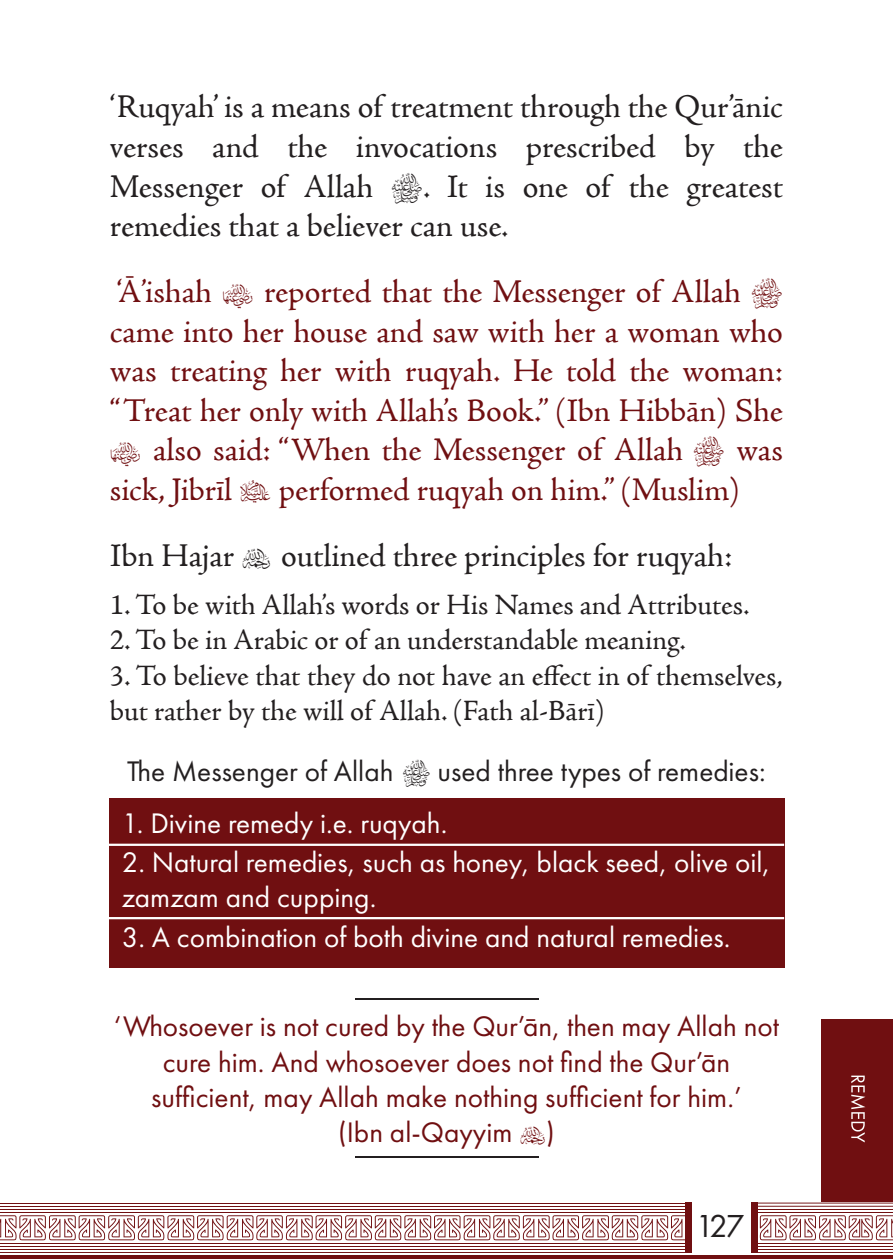
<style>
.page{position:relative;width:893px;height:1259px;background:#fff}
.page>*{position:absolute;margin:0;border:0;box-sizing:border-box;transform-origin:0 0}
.t1{font:33px/39.6px "Adobe Jenson Pro";letter-spacing:-.005em;color:#231f20;text-align:justify}
.t2{font:33px/39.6px "Adobe Jenson Pro";letter-spacing:-.005em;color:#700f11}
.t3{font:33px "Futura PT";color:#231f20}
.t4{font:32.7px/39.3px "Adobe Jenson Pro";color:#700f11}
.t5{font:29.4px/35.1px "Adobe Jenson Pro";letter-spacing:-.005em;color:#231f20}
.t6{font:29.4px/35.1px "Futura PT";color:#700f11;text-align:center}
.t7{font:29.4px/35.1px "Futura PT";color:#fff}
.t8{font:29.4px "Futura PT";color:#231f20}
</style>
<div class="page">
<hr style="left:0;top:1202px;width:692px;height:1px;background:#700f11">
<hr style="left:0;top:1205px;width:692px;height:1px;background:#700f11">
<hr style="left:0;top:1212px;width:692px;height:1px;background:#700f11">
<hr style="left:0;top:1209px;width:692px;height:1px;background:#700f11">
<svg style="left:0;top:1215px;width:685px;height:25px"></svg>
<hr style="left:0;top:1242px;width:692px;height:1px;background:#700f11">
<hr style="left:0;top:1245px;width:692px;height:1px;background:#700f11">
<hr style="left:0;top:1248px;width:692px;height:1px;background:#700f11">
<svg style="left:0;top:1252px;width:685px;height:1px"></svg>
<div style="left:751px;top:1202px;width:6px;height:51px;background:#700f11"></div>
<hr style="left:690px;top:1202px;width:2px;height:51px;background:#700f11">
<svg style="left:760px;top:1215px;width:133px;height:25px"></svg>
<svg style="left:757px;top:1202px;width:136px;height:4px"></svg>
<hr style="left:757px;top:1212px;width:136px;height:1px;background:#700f11">
<hr style="left:757px;top:1209px;width:136px;height:1px;background:#700f11">
<hr style="left:757px;top:1242px;width:136px;height:1px;background:#700f11">
<hr style="left:757px;top:1245px;width:136px;height:1px;background:#700f11">
<hr style="left:757px;top:1248px;width:136px;height:1px;background:#700f11">
<svg style="left:757px;top:1252px;width:136px;height:1px"></svg>
<div style="left:685px;top:1202px;width:6px;height:51px;background:#700f11"></div>
<hr style="left:0;top:1255px;width:893px;height:4px;background:#700f11">
<div style="left:109px;top:798px;width:675px;height:47px;background:#700f11"></div>
<div style="left:109px;top:845px;width:675px;height:73px;background:#700f11"></div>
<div style="left:109px;top:918px;width:675px;height:50px;background:#700f11"></div>
<hr style="left:355px;top:998px;width:183px;height:2px;background:#231f20">
<hr style="left:355px;top:1155px;width:183px;height:2px;background:#231f20">
<hr style="left:109px;top:843px;width:675px;height:3px;background:#fff">
<hr style="left:109px;top:917px;width:675px;height:2px;background:#fff">
<div style="left:821px;top:1019px;width:72px;height:183px;background:#700f11"></div>
<svg style="left:851px;top:1075px;width:14px;height:67px"></svg>
<p class="t1" style="left:110px;top:88px;width:675px">‘Ruqyah’ is a means of treatment through the Qur’ānic verses and the invocations prescribed by the Messenger of Allah</p>
<p class="t1" style="left:110px;top:167px;width:675px;text-indent:313px">. It is one of the greatest remedies that a believer can use.</p>
<p class="t2" style="left:117px;top:273px;width:97px">‘Ā’ishah</p>
<p class="t2" style="left:110px;top:273px;width:675px;text-indent:154px">reported that the Messenger of Allah came into her house and saw with her a woman who was treating her with ruqyah. He told the woman: “Treat her only with Allah’s Book.” (Ibn Hibbān) She</p>
<p class="t4" style="left:153px;top:431px;width:532px">also said: “When the Messenger of Allah</p>
<p class="t4" style="left:110px;top:431px;width:674px;text-indent:626px">was sick, Jibrīl ■ performed ruqyah on him.” (Muslim)</p>
<p class="t1" style="left:110px;top:536px;width:126px">Ibn Hajar</p>
<p class="t1" style="left:281px;top:536px;width:452px">outlined three principles for ruqyah:</p>
<p class="t5" style="left:110px;top:588px;width:641px">1. To be with Allah’s words or His Names and Attributes.</p>
<p class="t5" style="left:110px;top:623px;width:577px">2. To be in Arabic or of an understandable meaning.</p>
<p class="t5" style="left:110px;top:658px;width:675px">3. To believe that they do not have an effect in of themselves, but rather by the will of Allah. (Fath al-Bārī)</p>
<p class="t8" style="left:127px;top:754px;width:268px">The Messenger of Allah</p>
<p class="t8" style="left:438px;top:754px;width:330px">used three types of remedies:</p>
<p class="t7" style="left:122px;top:805px;width:327px">1. Divine remedy i.e. ruqyah.</p>
<p class="t7" style="left:122px;top:844px;width:650px">2. Natural remedies, such as honey, black seed, olive oil, zamzam and cupping.</p>
<p class="t7" style="left:122px;top:919px;width:610px">3. A combination of both divine and natural remedies.</p>
<p class="t6" style="left:114px;top:1008px;width:667px">‘Whosoever is not cured by the Qur’ān, then may Allah not cure him. And whosoever does not find the Qur’ān sufficient, may Allah make nothing sufficient for him.’<br>(Ibn al-Qayyim )</p>
<p class="t3" style="left:695px;top:1206px;width:51px">127</p>
</div>
